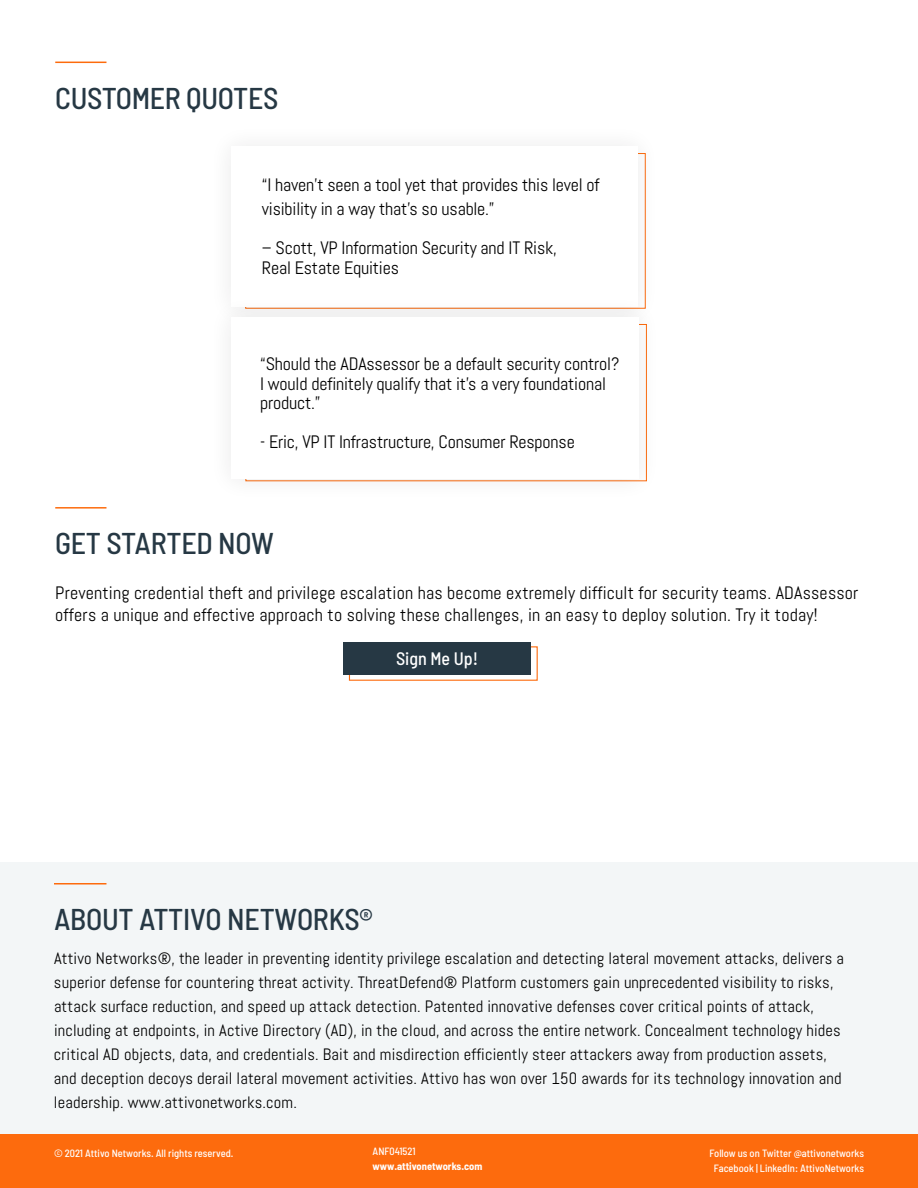
<style>
.page{position:relative;width:918px;height:1188px;background:#fff}
.page>*{position:absolute;margin:0;border:0;box-sizing:border-box;transform-origin:0 0}
.Section_Title_Width{font:500 semi-condensed 30px "Barlow";letter-spacing:-.01em;color:#263844}
.Body_Content{font:500 semi-condensed 30px "Barlow";letter-spacing:-.01em;color:#263844}
.Bullets{font:18px/19.5px "Abel";letter-spacing:-.01em;color:#000}
.Section_Title_Width-2{font:18px/21.6px "Abel";letter-spacing:.01em;color:#000}
.SubHead{font:500 semi-condensed 18px "Barlow";color:#fff}
.Body_Content-2{font:16.5px/24px "Abel";letter-spacing:.01em;color:#000}
.t1{font:500 semi-condensed 10.5px/15px "Barlow";color:#fff;text-align:center}
.t2{font:700 semi-condensed 10.5px "Barlow";color:#fff}
</style>
<div class="page">
<div style="left:0;top:1134px;width:918px;height:54px;background:#fd6b0d"></div>
<hr style="left:55px;top:62px;width:51px;height:1px;background:#fd6b0d">
<hr style="left:55px;top:507px;width:51px;height:2px;background:#fd6b0d">
<div style="left:0;top:862px;width:918px;height:272px;background:#f3f6f7"></div>
<hr style="left:54px;top:883px;width:52px;height:2px;background:#fd6b0d">
<div style="left:208px;top:295px;width:453px;height:207px;background:#231f20;opacity:.1"></div>
<div style="left:231px;top:317px;width:407px;height:162px;background:#fff"></div>
<div style="left:349px;top:646px;width:189px;height:35px;border:1px solid #fd6b0d"></div>
<div style="left:344px;top:642px;width:187px;height:33px;background:#263844"></div>
<p class="Section_Title_Width" style="left:55px;top:80px;width:225px">CUSTOMER QUOTES</p>
<p class="Bullets" style="left:262px;top:175px;width:339px">“I haven’t seen a tool yet that provides this level of</p>
<p class="Bullets" style="left:262px;top:199px;width:234px">visibility in a way that’s so usable.”</p>
<p class="Bullets" style="left:262px;top:238px;width:297px">– Scott, VP Information Security and IT Risk,<br>Real Estate Equities</p>
<p class="Bullets" style="left:260px;top:354px;width:361px">“Should the ADAssessor be a default security control?<br>I would definitely qualify that it’s a very foundational product.”</p>
<p class="Bullets" style="left:260px;top:432px;width:316px">- Eric, VP IT Infrastructure, Consumer Response</p>
<p class="Section_Title_Width" style="left:55px;top:525px;width:220px">GET STARTED NOW</p>
<p class="Section_Title_Width-2" style="left:55px;top:583px;width:805px">Preventing credential theft and privilege escalation has become extremely difficult for security teams. ADAssessor offers a unique and effective approach to solving these challenges, in an easy to deploy solution. Try it today!</p>
<p class="SubHead" style="left:396px;top:647px;width:84px">Sign Me Up!</p>
<p class="Body_Content" style="left:54px;top:901px;width:320px">ABOUT ATTIVO NETWORKS®</p>
<p class="Body_Content-2" style="left:54px;top:946px;width:792px">Attivo Networks®, the leader in preventing identity privilege escalation and detecting lateral movement attacks, delivers a superior defense for countering threat activity. ThreatDefend® Platform customers gain unprecedented visibility to risks, attack surface reduction, and speed up attack detection. Patented innovative defenses cover critical points of attack, including at endpoints, in Active Directory (AD), in the cloud, and across the entire network. Concealment technology hides critical AD objects, data, and credentials. Bait and misdirection efficiently steer attackers away from production assets, and deception decoys derail lateral movement activities. Attivo has won over 150 awards for its technology innovation and leadership. www.attivonetworks.com.</p>
<p class="t1" style="left:373px;top:1144px;width:44px">ANF041521</p>
<p class="t2" style="left:373px;top:1160px;width:111px">www.attivonetworks.com</p>
<p class="t1" style="left:54px;top:1146px;width:181px">© 2021 Attivo Networks. All rights reserved.</p>
<p class="t1" style="left:710px;top:1146px;width:156px">Follow us on Twitter @attivonetworks<br>Facebook | LinkedIn: AttivoNetworks</p>
</div>
